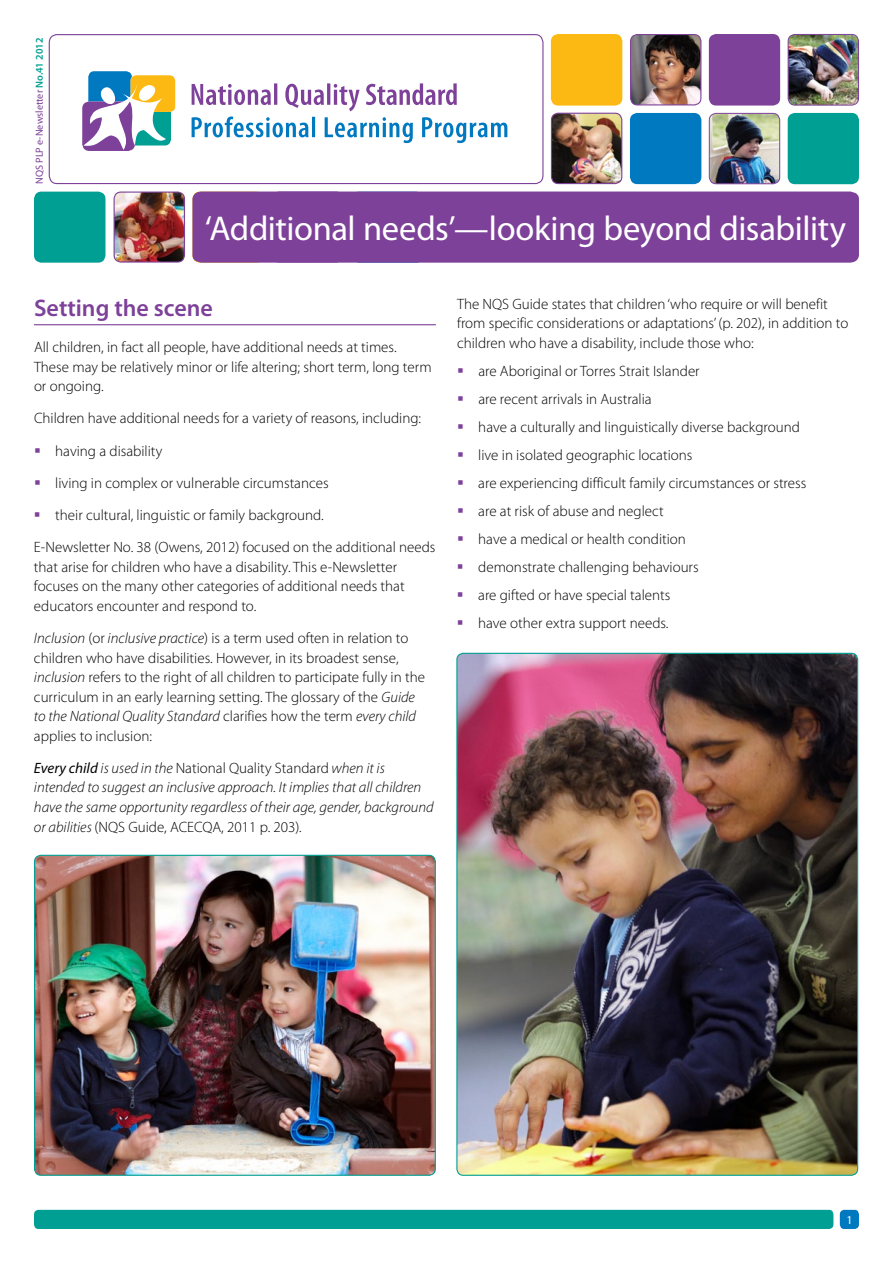
<style>
.page{position:relative;width:893px;height:1263px;background:#fff}
.page>*{position:absolute;margin:0;border:0;box-sizing:border-box;transform-origin:0 0}
.t1{font:34.5px "Myriad Pro";letter-spacing:-.01em;color:#fff}
.t2{font:600 24px "Myriad Pro";color:#7d4199}
.t3{font:300 15px/19.5px "Myriad Pro";color:#000}
.t4{font:italic 300 15px/19.5px "Myriad Pro";color:#000}
.t5{font:12px "Myriad Pro";color:#fff}
.t6{font:10.2px "Myriad Pro";color:#7d4199}
.s1{font-weight:600;color:#009f93}
.s2{font-style:italic}
.s3{font-weight:400}
.s4{font-style:normal}
</style>
<div class="page">
<div style="left:840px;top:1210px;width:19px;height:19px;background:#0079c1;border-radius:4px"></div>
<div style="left:34px;top:1210px;width:799px;height:19px;background:#009f93;border-radius:4px"></div>
<div style="left:49px;top:34px;width:494px;height:150px;border:1px solid #7d4199;border-radius:8px"></div>
<div style="left:788px;top:113px;width:71px;height:71px;background:#009f93;border-radius:7px"></div>
<img style="left:709px;top:113px;width:71px;height:71px">
<div style="left:709px;top:113px;width:71px;height:71px;border:1px solid #7d4199;border-radius:7px"></div>
<div style="left:709px;top:34px;width:71px;height:72px;background:#7d4199;border-radius:7px"></div>
<img style="left:788px;top:34px;width:70px;height:71px">
<div style="left:788px;top:34px;width:71px;height:72px;border:1px solid #7d4199;border-radius:7px"></div>
<div style="left:630px;top:113px;width:71px;height:71px;background:#0079c1;border-radius:7px"></div>
<img style="left:551px;top:113px;width:71px;height:71px">
<div style="left:551px;top:113px;width:71px;height:71px;border:1px solid #7d4199;border-radius:7px"></div>
<img style="left:631px;top:35px;width:70px;height:70px">
<div style="left:630px;top:34px;width:71px;height:71px;border:1px solid #7d4199;border-radius:7px"></div>
<div style="left:551px;top:34px;width:71px;height:72px;background:#fdb913;border-radius:7px"></div>
<div style="left:34px;top:192px;width:71px;height:71px;background:#009f93;border-radius:7px"></div>
<img style="left:114px;top:192px;width:70px;height:70px">
<div style="left:114px;top:192px;width:71px;height:71px;border:1px solid #7d4199;border-radius:7px"></div>
<svg style="left:82px;top:71px;width:93px;height:80px"></svg>
<svg style="left:192px;top:117px;width:315px;height:26px"></svg>
<svg style="left:366px;top:83px;width:91px;height:22px"></svg>
<svg style="left:192px;top:83px;width:168px;height:28px"></svg>
<div style="left:192px;top:191px;width:667px;height:72px;background:#7d4199"></div>
<hr style="left:34px;top:324px;width:402px;height:1px;background:#7d4199">
<img style="left:35px;top:855px;width:399px;height:319px">
<div style="left:34px;top:855px;width:402px;height:321px;border:1px solid #009f93;border-radius:6px"></div>
<img style="left:458px;top:653px;width:400px;height:521px">
<p class="t6" style="left:33px;top:184px;width:148px;rotate:-90deg">NQS PLP e-Newsletter <span class="s1">No.41 2012</span></p>
<h1 class="t1" style="left:205px;top:207px;width:643px">‘Additional needs’—looking beyond disability</h1>
<h2 class="t2" style="left:34px;top:292px;width:180px">Setting the scene</h2>
<p class="t3" style="left:34px;top:337px;width:399px">All children, in fact all people, have additional needs at times.<br>These may be relatively minor or life altering; short term, long term or ongoing.</p>
<p class="t3" style="left:34px;top:409px;width:389px">Children have additional needs for a variety of reasons, including:</p>
<p class="t3" style="left:55px;top:441px;width:109px">having a disability</p>
<p class="t3" style="left:55px;top:473px;width:275px">living in complex or vulnerable circumstances</p>
<p class="t3" style="left:55px;top:505px;width:270px">their cultural, linguistic or family background.</p>
<p class="t3" style="left:34px;top:538px;width:403px">E-Newsletter No. 38 (Owens, 2012) focused on the additional needs</p>
<p class="t3" style="left:34px;top:557px;width:372px">that arise for children who have a disability. This e-Newsletter focuses on the many other categories of additional needs that educators encounter and respond to.</p>
<p class="t3" style="left:34px;top:628px;width:392px"><span class="s2">Inclusion</span> (or <span class="s2">inclusive practice</span>) is a term used often in relation to children who have disabilities. However, in its broadest sense, <span class="s2">inclusion</span> refers to the right of all children to participate fully in the curriculum in an early learning setting. The glossary of the <span class="s2">Guide to the National Quality Standard</span> clarifies how the term <span class="s2">every child </span>applies to inclusion:</p>
<p class="t4" style="left:34px;top:758px;width:401px"><span class="s3">Every child</span> is used in the <span class="s4">National Quality Standard</span> when it is intended to suggest an inclusive approach. It implies that all children have the same opportunity regardless of their age, gender, background or abilities <span class="s4">(NQS Guide, ACECQA, 2011 p. 203)</span>.</p>
<p class="t3" style="left:457px;top:294px;width:393px">The NQS Guide states that children ‘who require or will benefit from specific considerations or adaptations’ (p. 202), in addition to children who have a disability, include those who:</p>
<p class="t3" style="left:478px;top:357px;width:330px;line-height:28px">are Aboriginal or Torres Strait Islander<br>are recent arrivals in Australia<br>have a culturally and linguistically diverse background live in isolated geographic locations<br>are experiencing difficult family circumstances or stress are at risk of abuse and neglect<br>have a medical or health condition<br>demonstrate challenging behaviours<br>are gifted or have special talents<br>have other extra support needs.</p>
<p class="t5" style="left:846px;top:1212px;width:8px">1</p>
</div>
